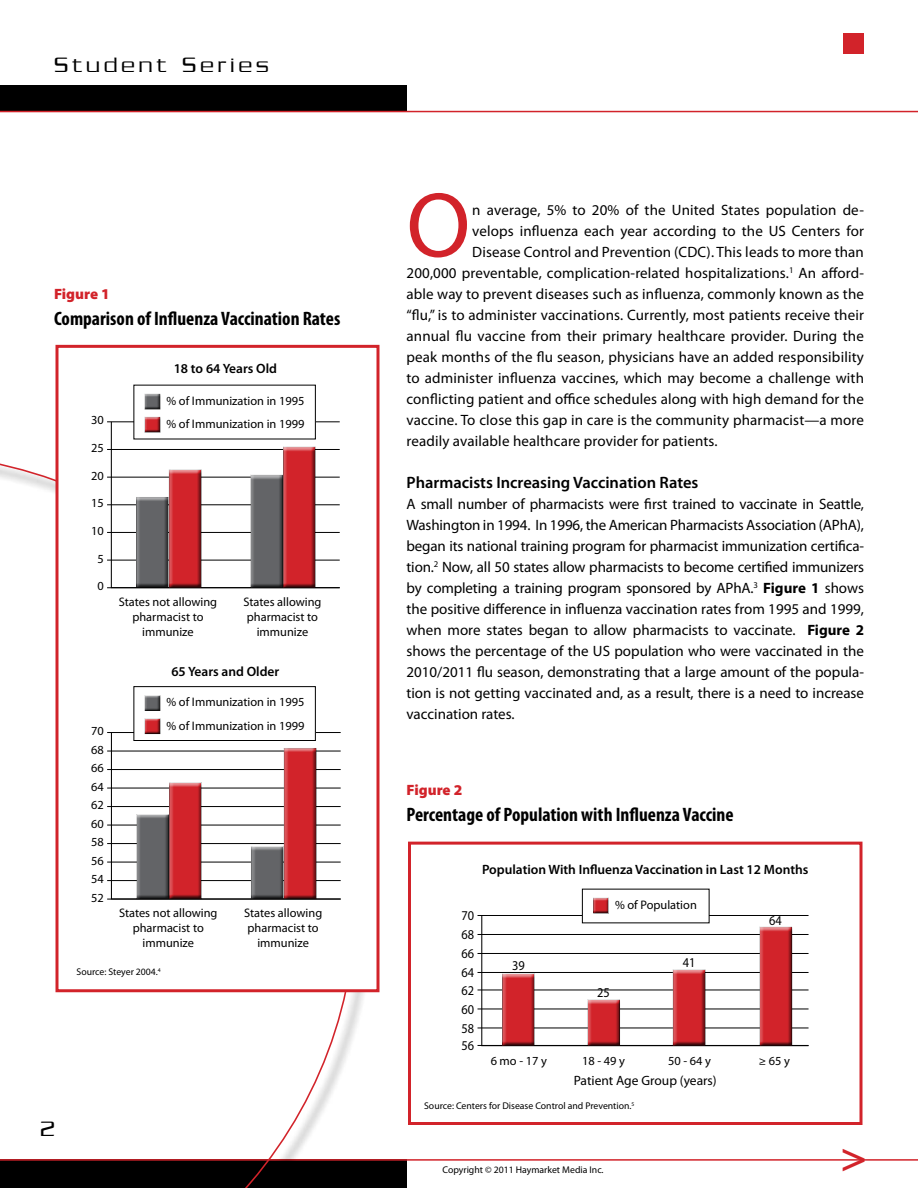
<style>
.page{position:relative;width:918px;height:1188px;background:#fff}
.page>*{position:absolute;margin:0;border:0;box-sizing:border-box;transform-origin:0 0}
.t1{font:92.85px "Myriad Pro";color:#d2232a}
.t2{font:300 46.5px "Serpentine";color:#d2232a}
.t3{font:300 22.5px "Serpentine";letter-spacing:.18em;color:#000}
.t4{font:700 condensed 19.5px "Myriad Pro";color:#000}
.t5{font:600 16.5px "Myriad Pro";color:#000}
.t6{font:15px/21px "Myriad Pro";letter-spacing:.01em;color:#000;text-align:justify}
.t7{font:900 15px "Myriad Pro";color:#d2232a}
.t8{font:600 13.5px "Myriad Pro";color:#000}
.t9{font:13.5px/19px "Myriad Pro";color:#000;text-align:justify;scale:.92 1}
.t10{font:13.5px "Myriad Pro";color:#000}
.t11{font:12.3px/14.9px "Myriad Pro";color:#000;text-align:center}
.t12{font:9.75px "Myriad Pro";color:#000}
.s1{font-weight:700}
</style>
<div class="page">
<svg style="left:51px;top:85px;width:119px;height:1px"></svg>
<svg style="left:180px;top:85px;width:92px;height:28px"></svg>
<div style="left:0;top:86px;width:406px;height:25px;background:#000"></div>
<hr style="left:0;top:111px;width:918px;height:1px;background:#d2232a">
<div style="left:843px;top:33px;width:21px;height:21px;background:#d2232a"></div>
<div style="left:0;top:1160px;width:406px;height:28px;background:#000"></div>
<hr style="left:0;top:1159px;width:918px;height:2px;background:#d2232a">
<div style="left:408px;top:842px;width:454px;height:283px;border:3px solid #d2232a"></div>
<svg style="left:0;top:451px;width:357px;height:737px"></svg>
<div style="left:56px;top:345px;width:324px;height:647px;background:#fff;border:3px solid #d2232a"></div>
<hr style="left:107px;top:732px;width:234px;height:1px;background:#000">
<hr style="left:107px;top:751px;width:234px;height:1px;background:#000">
<hr style="left:107px;top:769px;width:234px;height:1px;background:#000">
<hr style="left:107px;top:806px;width:234px;height:1px;background:#000">
<hr style="left:107px;top:825px;width:234px;height:1px;background:#000">
<hr style="left:107px;top:843px;width:234px;height:1px;background:#000">
<hr style="left:107px;top:788px;width:234px;height:1px;background:#000">
<hr style="left:107px;top:880px;width:234px;height:1px;background:#000">
<hr style="left:107px;top:862px;width:234px;height:1px;background:#000">
<hr style="left:107px;top:899px;width:234px;height:1px;background:#000">
<hr style="left:107px;top:422px;width:233px;height:1px;background:#000">
<hr style="left:107px;top:449px;width:233px;height:1px;background:#000">
<hr style="left:107px;top:477px;width:233px;height:1px;background:#000">
<hr style="left:107px;top:532px;width:233px;height:1px;background:#000">
<hr style="left:107px;top:505px;width:233px;height:1px;background:#000">
<hr style="left:107px;top:560px;width:233px;height:1px;background:#000">
<hr style="left:107px;top:587px;width:233px;height:1px;background:#000">
<hr style="left:478px;top:915px;width:331px;height:1px;background:#000">
<hr style="left:478px;top:934px;width:331px;height:1px;background:#000">
<hr style="left:478px;top:953px;width:331px;height:1px;background:#000">
<hr style="left:478px;top:990px;width:331px;height:1px;background:#000">
<hr style="left:478px;top:1009px;width:331px;height:1px;background:#000">
<hr style="left:478px;top:1028px;width:331px;height:1px;background:#000">
<hr style="left:478px;top:972px;width:331px;height:1px;background:#000">
<hr style="left:478px;top:1045px;width:331px;height:1px;background:#000">
<svg style="left:481px;top:914px;width:328px;height:133px"></svg>
<div style="left:502px;top:973px;width:35px;height:75px;background:#000;opacity:.75"></div>
<div style="left:587px;top:999px;width:35px;height:49px;background:#000;opacity:.75"></div>
<div style="left:672px;top:969px;width:36px;height:80px;background:#000;opacity:.75"></div>
<div style="left:759px;top:926px;width:36px;height:122px;background:#000;opacity:.75"></div>
<div style="left:144px;top:392px;width:18px;height:20px;background:#000;opacity:.75"></div>
<svg style="left:110px;top:417px;width:230px;height:172px"></svg>
<div style="left:144px;top:416px;width:18px;height:18px;background:#000;opacity:.75"></div>
<div style="left:134px;top:686px;width:182px;height:55px;border:1px solid #000"></div>
<div style="left:144px;top:694px;width:18px;height:19px;background:#000;opacity:.75"></div>
<svg style="left:110px;top:718px;width:231px;height:182px"></svg>
<div style="left:144px;top:718px;width:18px;height:18px;background:#000;opacity:.75"></div>
<div style="left:582px;top:889px;width:127px;height:34px;background:#fff"></div>
<div style="left:593px;top:896px;width:18px;height:20px;background:#000;opacity:.75"></div>
<h3 class="t3" style="left:54px;top:52px;width:216px">Student Series</h3>
<p class="t7" style="left:54px;top:284px;width:57px">Figure 1</p>
<h3 class="t4" style="left:54px;top:306px;width:288px">Comparison of Influenza Vaccination Rates</h3>
<p class="t11" style="left:91px;top:413px;width:14px">30</p>
<p class="t11" style="left:91px;top:440px;width:14px">25</p>
<p class="t11" style="left:91px;top:468px;width:14px">20</p>
<p class="t11" style="left:91px;top:496px;width:14px">15</p>
<p class="t11" style="left:91px;top:523px;width:14px">10</p>
<p class="t11" style="left:97px;top:551px;width:8px">5</p>
<p class="t11" style="left:97px;top:579px;width:8px">0</p>
<p class="t11" style="left:91px;top:722px;width:14px;line-height:18.5px;text-align:justify">70<br>68<br>66</p>
<p class="t11" style="left:91px;top:796px;width:14px;line-height:18.5px;text-align:justify">62<br>60<br>58</p>
<p class="t11" style="left:91px;top:779px;width:14px">64</p>
<p class="t11" style="left:91px;top:853px;width:14px">56</p>
<p class="t11" style="left:91px;top:890px;width:14px">52</p>
<p class="t11" style="left:91px;top:871px;width:14px">54</p>
<p class="t8" style="left:174px;top:360px;width:105px">18 to 64 Years Old</p>
<p class="t11" style="left:166px;top:389px;width:140px;line-height:23.2px;text-align:left">% of Immunization in 1995 % of Immunization in 1999</p>
<p class="t11" style="left:119px;top:594px;width:100px">States not allowing pharmacist to immunize</p>
<p class="t11" style="left:243px;top:594px;width:80px">States allowing pharmacist to immunize</p>
<p class="t8" style="left:171px;top:663px;width:110px">65 Years and Older</p>
<p class="t11" style="left:166px;top:690px;width:140px;line-height:23.2px;text-align:left">% of Immunization in 1995 % of Immunization in 1999</p>
<p class="t11" style="left:119px;top:906px;width:100px">States not allowing pharmacist to immunize</p>
<p class="t11" style="left:244px;top:906px;width:80px">States allowing pharmacist to immunize</p>
<p class="t12" style="left:76px;top:966px;width:86px">Source: Steyer 2004.<sup>4</sup></p>
<h3 class="t3" style="left:40px;top:1116px;width:16px">2</h3>
<h1 class="t1" style="left:406px;top:168px;width:65px">O</h1>
<p class="t6" style="left:472px;top:199px;width:393px">n average, 5% to 20% of the United States population de-</p>
<p class="t6" style="left:472px;top:220px;width:393px">velops influenza each year according to the US Centers for</p>
<p class="t6" style="left:472px;top:241px;width:393px">Disease Control and Prevention (CDC). This leads to more than</p>
<p class="t6" style="left:407px;top:262px;width:459px">200,000 preventable, complication-related hospitalizations.<sup>1</sup> An afford-</p>
<p class="t6" style="left:406px;top:283px;width:459px">able way to prevent diseases such as influenza, commonly known as the</p>
<p class="t6" style="left:406px;top:304px;width:459px">“flu,” is to administer vaccinations. Currently, most patients receive their</p>
<p class="t6" style="left:406px;top:325px;width:459px">annual flu vaccine from their primary healthcare provider. During the</p>
<p class="t6" style="left:406px;top:346px;width:459px">peak months of the flu season, physicians have an added responsibility</p>
<p class="t6" style="left:406px;top:367px;width:459px">to administer influenza vaccines, which may become a challenge with</p>
<p class="t6" style="left:406px;top:388px;width:459px">conflicting patient and office schedules along with high demand for the</p>
<p class="t6" style="left:406px;top:409px;width:459px">vaccine. To close this gap in care is the community pharmacist—a more</p>
<p class="t6" style="left:406px;top:430px;width:313px">readily available healthcare provider for patients.</p>
<p class="t5" style="left:406px;top:471px;width:293px">Pharmacists Increasing Vaccination Rates</p>
<p class="t6" style="left:406px;top:493px;width:459px">A small number of pharmacists were first trained to vaccinate in Seattle, Washington in 1994. In 1996, the American Pharmacists Association (APhA), began its national training program for pharmacist immunization certifica&shy;tion.<sup>2</sup> Now, all 50 states allow pharmacists to become certified immunizers by completing a training program sponsored by APhA.<sup>3</sup> <span class="s1">Figure 1</span> shows the positive difference in influenza vaccination rates from 1995 and 1999, when more states began to allow pharmacists to vaccinate. <span class="s1">Figure 2 </span>shows the percentage of the US population who were vaccinated in the 2010/2011 flu season, demonstrating that a large amount of the popula&shy;tion is not getting vaccinated and, as a result, there is a need to increase vaccination rates.</p>
<p class="t7" style="left:406px;top:780px;width:57px">Figure 2</p>
<h3 class="t4" style="left:406px;top:802px;width:329px">Percentage of Population with Influenza Vaccine</h3>
<p class="t8" style="left:482px;top:860px;width:328px">Population With Influenza Vaccination in Last 12 Months</p>
<p class="t9" style="left:462px;top:906px;width:15px">70<br>68<br>66</p>
<p class="t9" style="left:462px;top:980px;width:15px">62<br>60<br>58</p>
<p class="t9" style="left:462px;top:963px;width:15px">64</p>
<p class="t9" style="left:462px;top:1036px;width:15px">56</p>
<p class="t9" style="left:512px;top:956px;width:15px">39</p>
<p class="t11" style="left:491px;top:1053px;width:58px">6 mo - 17 y</p>
<p class="t11" style="left:615px;top:897px;width:83px">% of Population</p>
<p class="t9" style="left:597px;top:983px;width:15px">25</p>
<p class="t11" style="left:582px;top:1053px;width:44px">18 - 49 y</p>
<p class="t9" style="left:683px;top:953px;width:15px">41</p>
<p class="t11" style="left:668px;top:1053px;width:44px">50 - 64 y</p>
<p class="t10" style="left:574px;top:1072px;width:145px">Patient Age Group (years)</p>
<p class="t9" style="left:769px;top:911px;width:15px">64</p>
<p class="t11" style="left:759px;top:1053px;width:33px">≥ 65 y</p>
<p class="t12" style="left:424px;top:1100px;width:212px">Source: Centers for Disease Control and Prevention.<sup>5</sup></p>
<p class="t12" style="left:442px;top:1164px;width:163px">Copyright © 2011 Haymarket Media Inc.</p>
<h2 class="t2" style="left:840px;top:1130px;width:29px">&gt;</h2>
</div>
